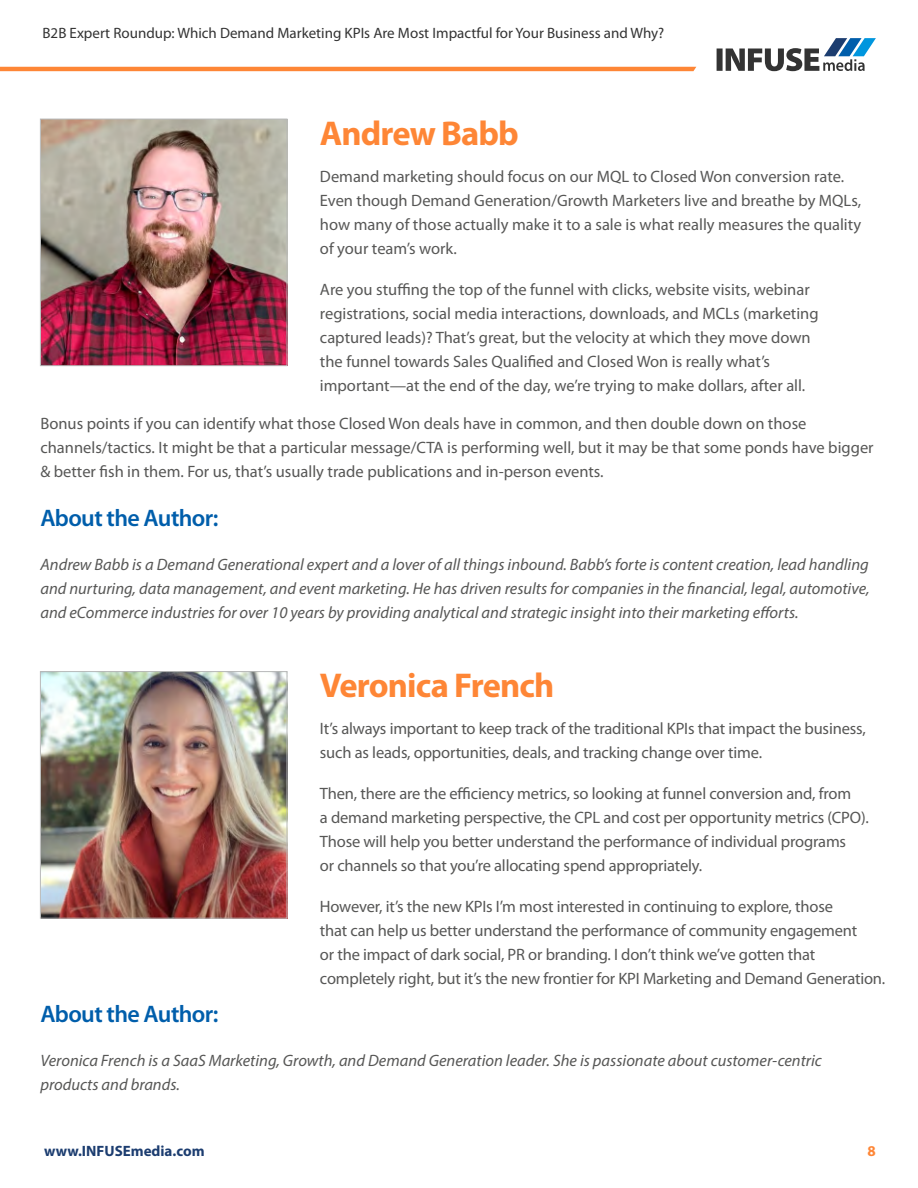
<style>
.page{position:relative;width:918px;height:1188px;background:#fff}
.page>*{position:absolute;margin:0;border:0;box-sizing:border-box;transform-origin:0 0}
.t1{font:700 34.5px "Myriad Pro";letter-spacing:-.025em;color:#fe8636}
.t2{font:600 24px "Myriad Pro";letter-spacing:-.025em;color:#005eab}
.t3{font:16.5px/24px "Myriad Pro";letter-spacing:-.005em;color:#575756}
.t4{font:italic 16.5px/24px "Myriad Pro";color:#575756;text-align:justify}
.t5{font:15px "Myriad Pro";color:#333}
.t6{font:700 15px "Myriad Pro";color:#1c3d70}
.t7{font:700 15px "Myriad Pro";color:#fe8636}
</style>
<div class="page">
<svg style="left:717px;top:38px;width:159px;height:33px"></svg>
<hr style="left:0;top:67px;width:696px;height:4px;background:#fe8636">
<img style="left:42px;top:121px;width:243px;height:243px">
<div style="left:40px;top:119px;width:247px;height:247px;border:1px solid #b7b8b8"></div>
<img style="left:42px;top:673px;width:243px;height:243px">
<div style="left:40px;top:671px;width:247px;height:247px;border:1px solid #b7b8b8"></div>
<p class="t5" style="left:43px;top:24px;width:623px">B2B Expert Roundup: Which Demand Marketing KPIs Are Most Impactful for Your Business and Why?</p>
<h1 class="t1" style="left:320px;top:111px;width:200px">Andrew Babb</h1>
<p class="t3" style="left:320px;top:164px;width:543px">Demand marketing should focus on our MQL to Closed Won conversion rate.<br>Even though Demand Generation/Growth Marketers live and breathe by MQLs, how many of those actually make it to a sale is what really measures the quality of your team’s work.</p>
<p class="t3" style="left:320px;top:277px;width:500px">Are you stuffing the top of the funnel with clicks, website visits, webinar registrations, social media interactions, downloads, and MCLs (marketing captured leads)? That’s great, but the velocity at which they move down the funnel towards Sales Qualified and Closed Won is really what’s important—at the end of the day, we’re trying to make dollars, after all.</p>
<p class="t3" style="left:40px;top:411px;width:835px">Bonus points if you can identify what those Closed Won deals have in common, and then double down on those channels/tactics. It might be that a particular message/CTA is performing well, but it may be that some ponds have bigger &amp; better fish in them. For us, that’s usually trade publications and in-person events.</p>
<h2 class="t2" style="left:40px;top:503px;width:180px">About the Author:</h2>
<p class="t4" style="left:40px;top:552px;width:831px">Andrew Babb is a Demand Generational expert and a lover of all things inbound. Babb’s forte is content creation, lead handling and nurturing, data management, and event marketing. He has driven results for companies in the financial, legal, automotive, and eCommerce industries for over 10 years by providing analytical and strategic insight into their marketing efforts.</p>
<h1 class="t1" style="left:320px;top:663px;width:236px">Veronica French</h1>
<h2 class="t2" style="left:40px;top:999px;width:180px">About the Author:</h2>
<p class="t3" style="left:320px;top:716px;width:547px">It’s always important to keep track of the traditional KPIs that impact the business, such as leads, opportunities, deals, and tracking change over time.</p>
<p class="t3" style="left:320px;top:781px;width:551px">Then, there are the efficiency metrics, so looking at funnel conversion and, from<br>a demand marketing perspective, the CPL and cost per opportunity metrics (CPO).<br>Those will help you better understand the performance of individual programs<br>or channels so that you’re allocating spend appropriately.</p>
<p class="t3" style="left:320px;top:894px;width:567px">However, it’s the new KPIs I’m most interested in continuing to explore, those<br>that can help us better understand the performance of community engagement<br>or the impact of dark social, PR or branding. I don’t think we’ve gotten that completely right, but it’s the new frontier for KPI Marketing and Demand Generation.</p>
<p class="t4" style="left:40px;top:1048px;width:783px">Veronica French is a SaaS Marketing, Growth, and Demand Generation leader. She is passionate about customer-centric products and brands.</p>
<p class="t6" style="left:44px;top:1141px;width:162px">www.INFUSEmedia.com</p>
<p class="t7" style="left:867px;top:1141px;width:10px">8</p>
</div>
